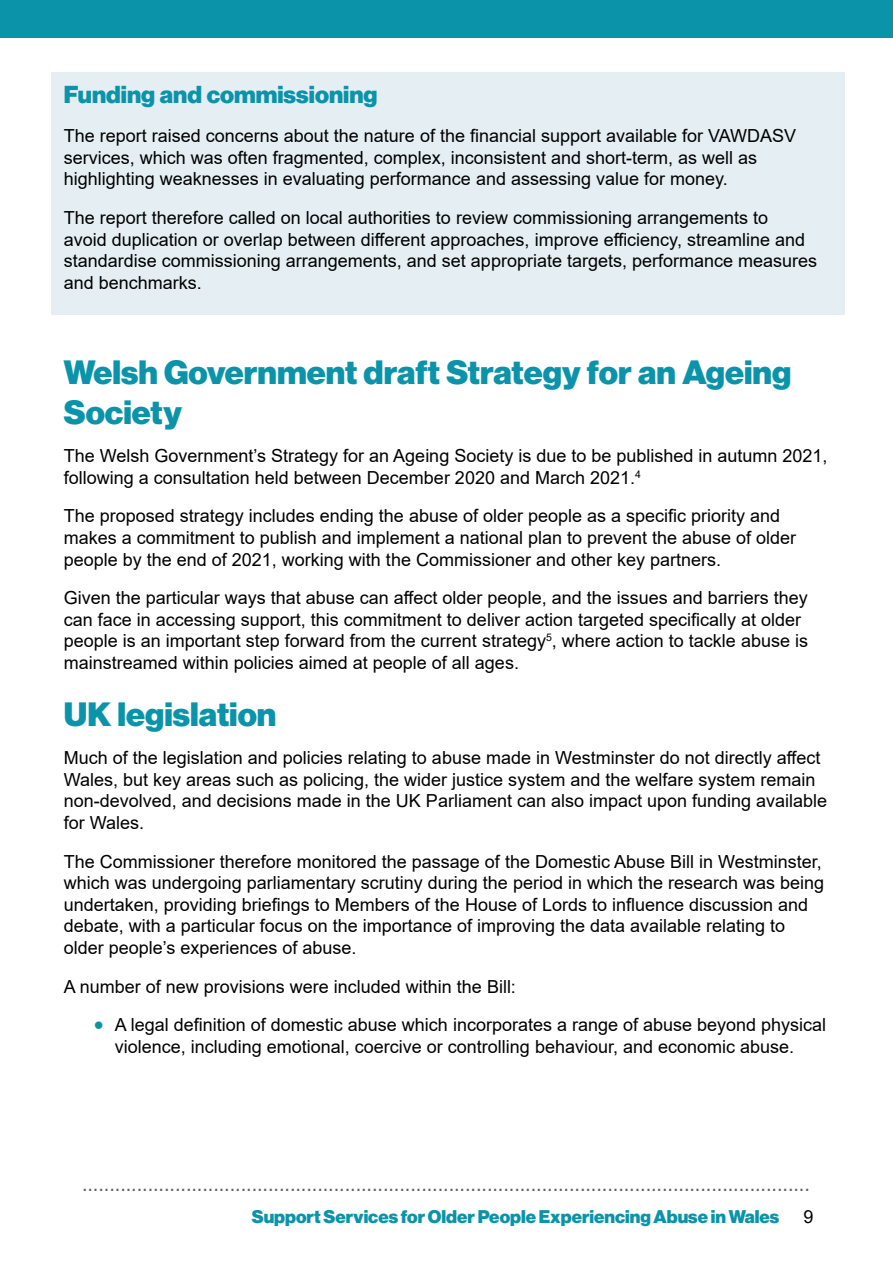
<style>
.page{position:relative;width:893px;height:1263px;background:#fff}
.page>*{position:absolute;margin:0;border:0;box-sizing:border-box;transform-origin:0 0}
.t1{font:33px/39.6px "N Haas Grotesk DS Pro 95 Blk";color:#0b93aa}
.t2{font:24px "Arial Narrow";color:#616260}
.t3{font:24px "N Haas Grotesk DS Pro 95 Blk";color:#0b93aa}
.t4{font:18px/21.6px "Arial";color:#000}
.t5{font:18px "N Haas Grotesk DS Pro 95 Blk";color:#0b93aa}
.s1{font-size:30px;color:#0b93aa}
</style>
<div class="page">
<div style="left:0;top:0;width:893px;height:38px;background:#0b93aa"></div>
<div style="left:51px;top:72px;width:793px;height:243px;background:#e5eef3"></div>
<h2 class="t3" style="left:64px;top:81px;width:315px">Funding and commissioning</h2>
<p class="t4" style="left:64px;top:125px;width:734px">The report raised concerns about the nature of the financial support available for VAWDASV services, which was often fragmented, complex, inconsistent and short-term, as well as highlighting weaknesses in evaluating performance and assessing value for money.</p>
<p class="t4" style="left:64px;top:207px;width:755px">The report therefore called on local authorities to review commissioning arrangements to<br>avoid duplication or overlap between different approaches, improve efficiency, streamline and standardise commissioning arrangements, and set appropriate targets, performance measures and benchmarks.</p>
<h1 class="t1" style="left:64px;top:353px;width:729px">Welsh Government draft Strategy for an Ageing<br>Society</h1>
<p class="t4" style="left:64px;top:445px;width:765px">The Welsh Government’s Strategy for an Ageing Society is due to be published in autumn 2021, following a consultation held between December 2020 and March 2021.<sup>4</sup></p>
<p class="t4" style="left:64px;top:505px;width:734px">The proposed strategy includes ending the abuse of older people as a specific priority and makes a commitment to publish and implement a national plan to prevent the abuse of older people by the end of 2021, working with the Commissioner and other key partners.</p>
<p class="t4" style="left:64px;top:587px;width:746px">Given the particular ways that abuse can affect older people, and the issues and barriers they can face in accessing support, this commitment to deliver action targeted specifically at older people is an important step forward from the current strategy<sup>5</sup>, where action to tackle abuse is mainstreamed within policies aimed at people of all ages.</p>
<h1 class="t1" style="left:64px;top:695px;width:214px">UK legislation</h1>
<p class="t4" style="left:64px;top:747px;width:765px">Much of the legislation and policies relating to abuse made in Westminster do not directly affect Wales, but key areas such as policing, the wider justice system and the welfare system remain non-devolved, and decisions made in the UK Parliament can also impact upon funding available for Wales.</p>
<p class="t4" style="left:64px;top:850px;width:762px">The Commissioner therefore monitored the passage of the Domestic Abuse Bill in Westminster, which was undergoing parliamentary scrutiny during the period in which the research was being undertaken, providing briefings to Members of the House of Lords to influence discussion and debate, with a particular focus on the importance of improving the data available relating to older people’s experiences of abuse.</p>
<p class="t4" style="left:64px;top:975px;width:454px">A number of new provisions were included within the Bill:</p>
<p class="t4" style="left:94px;top:1014px;width:734px;text-align:center"><span class="s1">•</span> A legal definition of domestic abuse which incorporates a range of abuse beyond physical violence, including emotional, coercive or controlling behaviour, and economic abuse.</p>
<h2 class="t2" style="left:82px;top:1165px;width:729px">.....................................................................................................................................</h2>
<p class="t5" style="left:252px;top:1206px;width:529px">Support Services for Older People Experiencing Abuse in Wales</p>
<p class="t4" style="left:803px;top:1206px;width:12px">9</p>
</div>
